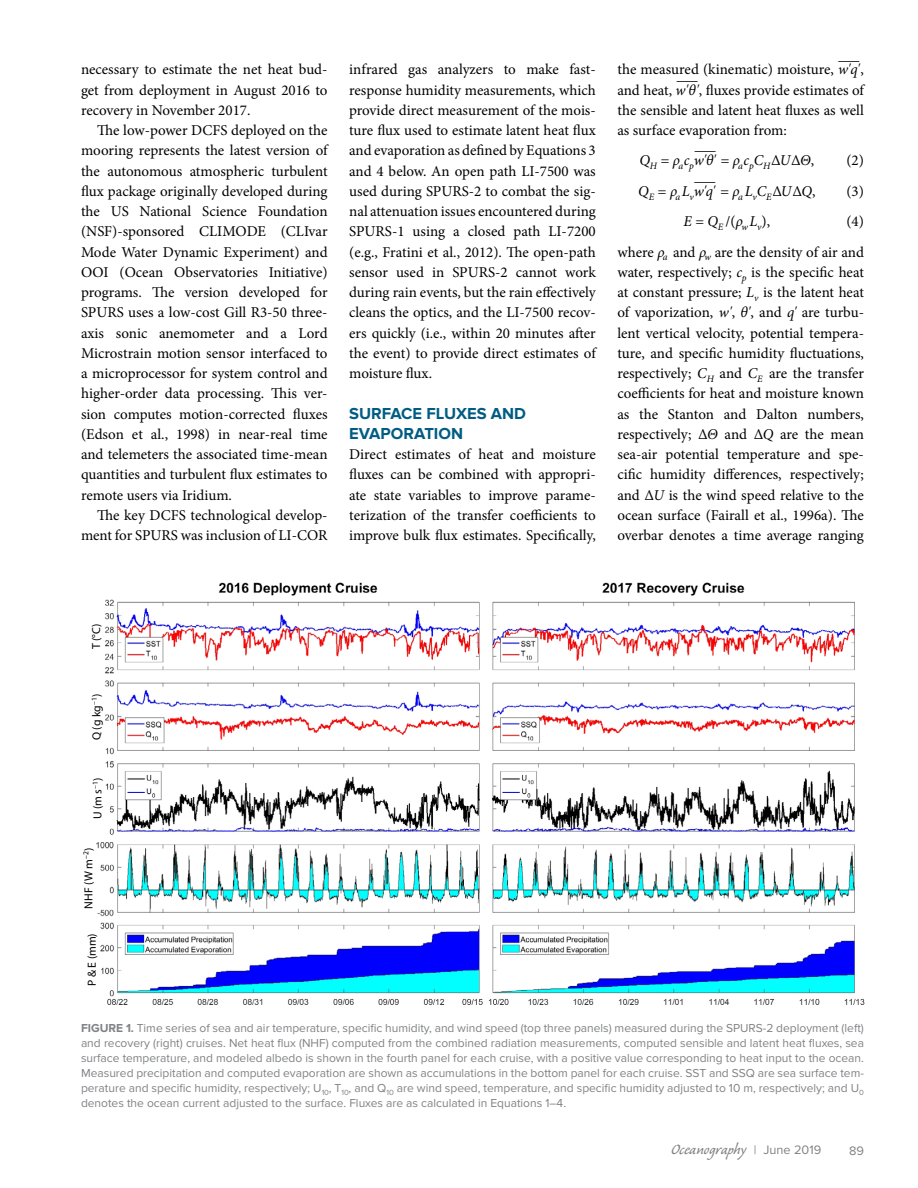
<style>
.page{position:relative;width:918px;height:1188px;background:#fff}
.page>*{position:absolute;margin:0;border:0;box-sizing:border-box;transform-origin:0 0}
.t1{font:18.75px "Caliban Std";color:#808285}
.t2{font:700 16.5px/20.2px "Proxima Nova";color:#005c83}
.t3{font:15px/20.2px "Minion Pro";color:#000;text-align:justify}
.t4{font:15px/30px "Minion Pro";color:#000;text-align:right;scale:1.7 1}
.t5{font:italic 15px "Minion Pro";color:#000}
.t6{font:12.75px "Proxima Nova";color:#808285}
.t7{font:12px/15px "Proxima Nova";color:#808285;text-align:justify}
.t8{font:11.7px "Myriad Pro";color:#000}
.s1{font-style:italic}
.s2{font-style:normal}
.s3{font-weight:700}
.s4{font-family:"Proxima Nova";font-size:12.75px}
</style>
<div class="page">
<img style="left:96px;top:582px;width:769px;height:423px">
<div style="left:87px;top:761px;width:18px;height:75px;background:#fff"></div>
<div style="left:86px;top:679px;width:18px;height:76px;background:#fff"></div>
<div style="left:86px;top:599px;width:18px;height:75px;background:#fff"></div>
<div style="left:82px;top:922px;width:17px;height:75px;background:#fff"></div>
<p class="t3" style="left:81px;top:59px;width:248px">necessary to estimate the net heat bud&shy;get from deployment in August 2016 to recovery in November 2017.</p>
<p class="t3" style="left:81px;top:120px;width:248px;text-indent:16px">The low-power DCFS deployed on the mooring represents the latest version of the autonomous atmospheric turbulent flux package originally developed during the US National Science Foundation (NSF)-sponsored CLIMODE (CLIvar Mode Water Dynamic Experiment) and OOI (Ocean Observatories Initiative) programs. The version developed for SPURS uses a low-cost Gill R3-50 three&shy;axis sonic anemometer and a Lord Microstrain motion sensor interfaced to a microprocessor for system control and higher-order data processing. This ver&shy;sion computes motion-corrected fluxes (Edson et al., 1998) in near-real time and telemeters the associated time-mean quantities and turbulent flux estimates to remote users via Iridium.</p>
<p class="t3" style="left:81px;top:505px;width:248px;text-align:right">The key DCFS technological develop&shy;ment for SPURS was inclusion of LI-COR</p>
<p class="t3" style="left:349px;top:59px;width:248px">infrared gas analyzers to make fast&shy;response humidity measurements, which provide direct measurement of the mois&shy;ture flux used to estimate latent heat flux and evaporation as defined by Equations 3 and 4 below. An open path LI-7500 was used during SPURS-2 to combat the sig&shy;nal attenuation issues encountered during SPURS-1 using a closed path LI-7200 (e.g., Fratini et al., 2012). The open-path sensor used in SPURS-2 cannot work during rain events, but the rain effectively cleans the optics, and the LI-7500 recov&shy;ers quickly (i.e., within 20 minutes after the event) to provide direct estimates of moisture flux.</p>
<p class="t2" style="left:349px;top:403px;width:178px">SURFACE FLUXES AND<br>EVAPORATION</p>
<p class="t3" style="left:349px;top:444px;width:248px">Direct estimates of heat and moisture fluxes can be combined with appropri&shy;ate state variables to improve parame&shy;terization of the transfer coefficients to improve bulk flux estimates. Specifically,</p>
<p class="t4" style="left:617px;top:45px;width:147px">—<br>and heat, <span class="s1">w'θ'</span>, fluxes provide estimates of</p>
<p class="t3" style="left:617px;top:59px;width:248px">the measured (kinematic) moisture, <span class="s1">w'q'</span>,</p>
<p class="t4" style="left:617px;top:65px;width:147px;text-align:left;text-indent:58px">—<br>the sensible and latent heat fluxes as well</p>
<p class="t3" style="left:639px;top:115px;width:176px;line-height:30.3px;text-indent:-22px">as surface evaporation from:<br><span class="s1">Q</span><sub>H</sub> <span class="s1">= ρ</span><sub>a</sub><span class="s1">c</span><sub>p</sub><span class="s1">w'θ' = ρ</span><sub>a</sub><span class="s1">c</span><sub>p</sub><span class="s1">C</span><sub>H</sub>Δ<span class="s1">U</span>Δ<span class="s1">Θ</span>,</p>
<p class="t4" style="left:693px;top:136px;width:15px">—</p>
<p class="t3" style="left:846px;top:151px;width:19px">(2)</p>
<p class="t4" style="left:693px;top:166px;width:15px">—</p>
<p class="t5" style="left:638px;top:181px;width:179px">Q<sub>E</sub> = ρ<sub>a</sub> L<sub>v</sub>w'q' = ρ<sub>a</sub> L<sub>v</sub>C<sub>E</sub><span class="s2">Δ</span>U<span class="s2">Δ</span>Q<span class="s2">,</span></p>
<p class="t3" style="left:846px;top:181px;width:19px">(3)</p>
<p class="t3" style="left:617px;top:206px;width:248px;line-height:30.3px;text-align:right">(4)<br>where <span class="s1">ρ</span><sub>a</sub> and <span class="s1">ρ</span><sub>w</sub> are the density of air and</p>
<p class="t3" style="left:617px;top:262px;width:248px">water, respectively; <span class="s1">c</span><sub>p</sub> is the specific heat at constant pressure; <span class="s1">L</span><sub>v</sub> is the latent heat of vaporization, <span class="s1">w'</span>, <span class="s1">θ'</span>, and <span class="s1">q'</span> are turbu&shy;lent vertical velocity, potential tempera&shy;ture, and specific humidity fluctuations, respectively; <span class="s1">C</span><sub>H</sub> and <span class="s1">C</span><sub>E</sub> are the transfer coefficients for heat and moisture known as the Stanton and Dalton numbers, respectively; Δ<span class="s1">Θ</span> and Δ<span class="s1">Q</span> are the mean sea-air potential temperature and spe&shy;cific humidity differences, respectively; and Δ<span class="s1">U</span> is the wind speed relative to the ocean surface (Fairall et al., 1996a). The overbar denotes a time average ranging</p>
<p class="t3" style="left:684px;top:211px;width:88px"><span class="s1">E</span> = <span class="s1">Q</span><sub>E</sub> /(<span class="s1">ρ</span><sub>w</sub> <span class="s1">L</span><sub>v</sub>),</p>
<p class="t8" style="left:89px;top:649px;width:27px;rotate:-90deg">T (°C)</p>
<p class="t8" style="left:89px;top:740px;width:48px;rotate:-90deg">Q (g kg<sup>–1</sup>)</p>
<p class="t8" style="left:91px;top:819px;width:43px;rotate:-90deg">U (m s<sup>–1</sup>)</p>
<p class="t8" style="left:81px;top:909px;width:62px;rotate:-90deg">NHF (W m<sup>–2</sup>)</p>
<p class="t8" style="left:85px;top:986px;width:54px;rotate:-90deg">P &amp; E (mm)</p>
<p class="t7" style="left:81px;top:1020px;width:785px"><span class="s3">FIGURE 1.</span> Time series of sea and air temperature, specific humidity, and wind speed (top three panels) measured during the SPURS-2 deployment (left) and recovery (right) cruises. Net heat flux (NHF) computed from the combined radiation measurements, computed sensible and latent heat fluxes, sea surface temperature, and modeled albedo is shown in the fourth panel for each cruise, with a positive value corresponding to heat input to the ocean.<br>Measured precipitation and computed evaporation are shown as accumulations in the bottom panel for each cruise. SST and SSQ are sea surface tem&shy;perature and specific humidity, respectively; U<sub>10</sub>, T<sub>10</sub>, and Q<sub>10</sub> are wind speed, temperature, and specific humidity adjusted to 10 m, respectively; and U<sub>0 </sub>denotes the ocean current adjusted to the surface. Fluxes are as calculated in Equations 1–4.</p>
<p class="t1" style="left:671px;top:1140px;width:152px">Oceanography <span class="s4">| June 2019</span></p>
<p class="t6" style="left:849px;top:1143px;width:16px">89</p>
</div>
